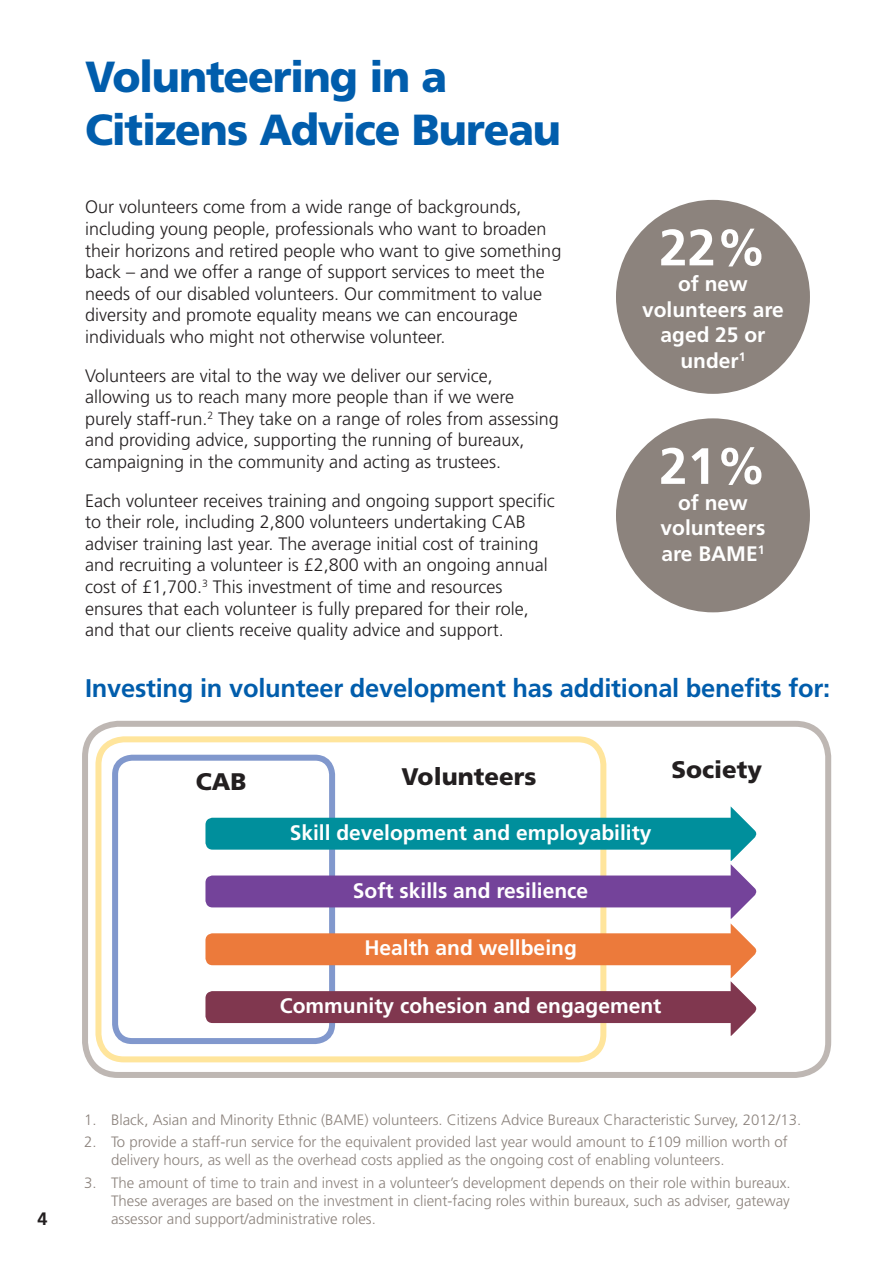
<style>
.page{position:relative;width:893px;height:1263px;background:#fff}
.page>*{position:absolute;margin:0;border:0;box-sizing:border-box;transform-origin:0 0}
.t1{font:700 51px "Frutiger LT Std";color:#fff}
.Heading{font:900 43.5px/52.5px "Frutiger LT Std";letter-spacing:-.03em;color:#015dac}
.t2{font:700 25.5px "Frutiger LT Std";letter-spacing:-.01em;color:#015dac}
.t3{font:900 24px "Frutiger LT Std";color:#231f20}
.t4{font:700 21px/25.7px "Frutiger LT Std";color:#fff;text-align:center}
.t5{font:300 18px/21.6px "Frutiger LT Std";color:#231f20}
.t6{font:700 18px "Frutiger LT Std";color:#231f20}
.t7{font:300 15px/18px "Frutiger LT Std";color:#8c837d}
</style>
<div class="page">
<div style="left:616px;top:200px;width:194px;height:194px;background:#8c837d;border-radius:50%"></div>
<div style="left:616px;top:418px;width:194px;height:194px;background:#8c837d;border-radius:50%"></div>
<div style="left:82px;top:721px;width:749px;height:357px;border:6px solid #beb7b3;border-radius:33px"></div>
<div style="left:95px;top:736px;width:511px;height:326px;border:6px solid #ffe59c;border-radius:26px"></div>
<div style="left:112px;top:755px;width:223px;height:289px;border:6px solid #8198cd;border-radius:17px"></div>
<div style="left:205px;top:875px;width:532px;height:32px;background:#74439a;border-radius:7px"></div>
<div style="left:205px;top:933px;width:532px;height:32px;background:#ec7a3b;border-radius:7px"></div>
<div style="left:205px;top:991px;width:532px;height:32px;background:#80374f;border-radius:7px"></div>
<svg style="left:731px;top:807px;width:26px;height:229px"></svg>
<div style="left:205px;top:818px;width:532px;height:32px;background:#008f9c;border-radius:7px"></div>
<p class="Heading" style="left:85px;top:51px;width:477px">Volunteering in a<br>Citizens Advice Bureau</p>
<p class="t5" style="left:85px;top:197px;width:478px">Our volunteers come from a wide range of backgrounds, including young people, professionals who want to broaden their horizons and retired people who want to give something back – and we offer a range of support services to meet the needs of our disabled volunteers. Our commitment to value diversity and promote equality means we can encourage individuals who might not otherwise volunteer.</p>
<p class="t5" style="left:85px;top:365px;width:475px">Volunteers are vital to the way we deliver our service, allowing us to reach many more people than if we were purely staff-run.<sup>2</sup> They take on a range of roles from assessing and providing advice, supporting the running of bureaux, campaigning in the community and acting as trustees.</p>
<p class="t5" style="left:85px;top:490px;width:471px">Each volunteer receives training and ongoing support specific to their role, including 2,800 volunteers undertaking CAB adviser training last year. The average initial cost of training and recruiting a volunteer is £2,800 with an ongoing annual cost of £1,700.<sup>3</sup> This investment of time and resources ensures that each volunteer is fully prepared for their role, and that our clients receive quality advice and support.</p>
<p class="t1" style="left:659px;top:218px;width:109px">22%</p>
<p class="t4" style="left:642px;top:271px;width:143px">of new volunteers are aged 25 or under<sup>1</sup></p>
<p class="t1" style="left:659px;top:436px;width:109px">21%</p>
<p class="t4" style="left:661px;top:489px;width:106px">of new volunteers are BAME<sup>1</sup></p>
<p class="t2" style="left:85px;top:673px;width:747px">Investing in volunteer development has additional benefits for:</p>
<p class="t3" style="left:196px;top:767px;width:52px">CAB</p>
<p class="t3" style="left:402px;top:762px;width:136px">Volunteers</p>
<p class="t3" style="left:671px;top:755px;width:92px">Society</p>
<p class="t4" style="left:290px;top:820px;width:363px">Skill development and employability</p>
<p class="t4" style="left:353px;top:878px;width:237px">Soft skills and resilience</p>
<p class="t4" style="left:364px;top:935px;width:214px">Health and wellbeing</p>
<p class="t4" style="left:280px;top:993px;width:383px">Community cohesion and engagement</p>
<p class="t6" style="left:38px;top:1208px;width:12px">4</p>
<p class="t7" style="left:84px;top:1111px;width:719px">1. Black, Asian and Minority Ethnic (BAME) volunteers. Citizens Advice Bureaux Characteristic Survey, 2012/13.</p>
<p class="t7" style="left:111px;top:1133px;width:678px;text-indent:-27px">2. To provide a staff-run service for the equivalent provided last year would amount to £109 million worth of delivery hours, as well as the overhead costs applied as the ongoing cost of enabling volunteers.</p>
<p class="t7" style="left:111px;top:1173px;width:681px;text-align:justify;text-indent:-27px">3. The amount of time to train and invest in a volunteer’s development depends on their role within bureaux.<br>These averages are based on the investment in client-facing roles within bureaux, such as adviser, gateway assessor and support/administrative roles.</p>
</div>
